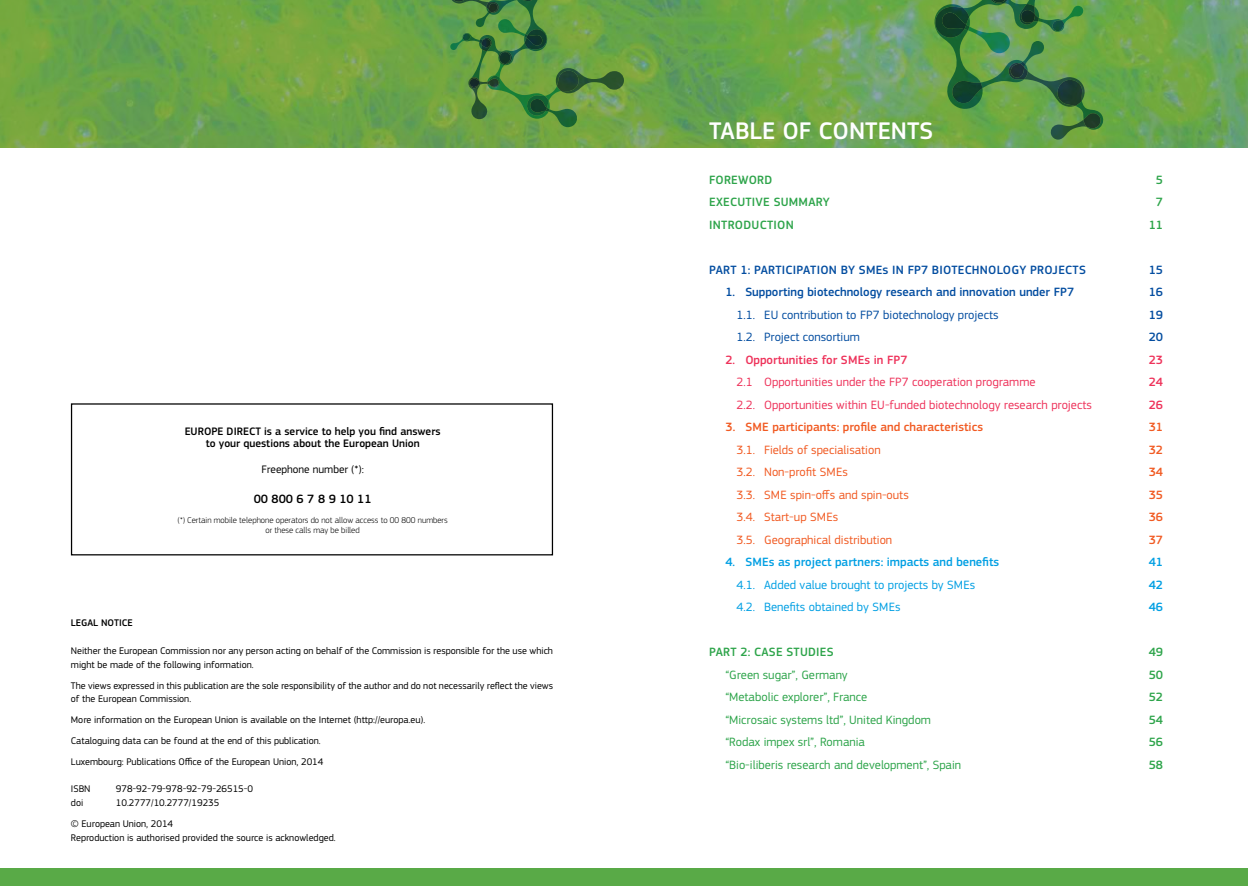
<style>
.page{position:relative;width:1248px;height:886px;background:#fff}
.page>*{position:absolute;margin:0;border:0;box-sizing:border-box;transform-origin:0 0}
.t1{font:500 25px "EC Square Sans Pro";color:#fff}
.t2{font:12.5px "EC Square Sans Pro";color:#2da44a}
.t3{font:12.5px "EC Square Sans Pro";color:#f15a22}
.t4{font:500 12.5px "EC Square Sans Pro";color:#034da0}
.t5{font:12.5px "EC Square Sans Pro";color:#ee325a}
.t6{font:500 12.5px "EC Square Sans Pro";color:#2da44a}
.t7{font:12.5px "EC Square Sans Pro";color:#034da0}
.t8{font:12.5px "EC Square Sans Pro";color:#009fe3}
.t9{font:500 12.5px "EC Square Sans Pro";color:#f15a22}
.t10{font:500 12.5px "EC Square Sans Pro";color:#009fe3}
.t11{font:500 12.5px "EC Square Sans Pro";color:#ee325a}
.t12{font:500 12.5px "EC Square Sans Pro";color:#000}
.t13{font:500 11.25px/12.4px "EC Square Sans Pro";color:#000;text-align:center}
.t14{font:11.25px "EC Square Sans Pro";color:#000}
.t15{font:10px/20.9px "EC Square Sans Pro";color:#000}
.t16{font:500 10px "EC Square Sans Pro";color:#000}
.t17{font:300 8.75px/9.6px "EC Square Sans Pro";color:#000;text-align:center}
</style>
<div class="page">
<svg style="left:0;top:0;width:1247px;height:148px;background:#6da54b"></svg>
<svg style="left:932px;top:0;width:172px;height:140px;background:#599346"></svg>
<div style="left:71px;top:403px;width:482px;height:152px;border:1px solid #000"></div>
<div style="left:0;top:868px;width:1247px;height:18px;background:#59aa47"></div>
<svg style="left:448px;top:0;width:176px;height:127px;background:#5f9542"></svg>
<p class="t13" style="left:185px;top:425px;width:257px">EUROPE DIRECT is a service to help you find answers to your questions about the European Union</p>
<p class="t14" style="left:261px;top:463px;width:104px">Freephone number (*):</p>
<p class="t12" style="left:254px;top:491px;width:119px">00 800 6 7 8 9 10 11</p>
<p class="t17" style="left:178px;top:515px;width:271px">(*) Certain mobile telephone operators do not allow access to 00 800 numbers or these calls may be billed</p>
<p class="t16" style="left:71px;top:617px;width:63px">LEGAL NOTICE</p>
<p class="t15" style="left:71px;top:644px;width:483px;line-height:13.8px">Neither the European Commission nor any person acting on behalf of the Commission is responsible for the use which might be made of the following information.</p>
<p class="t15" style="left:71px;top:678px;width:483px;line-height:13.8px">The views expressed in this publication are the sole responsibility of the author and do not necessarily reflect the views of the European Commission.</p>
<p class="t15" style="left:71px;top:709px;width:356px">More information on the European Union is available on the Internet (http://europa.eu).<br>Cataloguing data can be found at the end of this publication.<br>Luxembourg: Publications Office of the European Union, 2014</p>
<p class="t15" style="left:71px;top:778px;width:21px">ISBN</p>
<p class="t15" style="left:116px;top:778px;width:139px">978-92-79-978-92-79-26515-0</p>
<p class="t15" style="left:71px;top:792px;width:14px">doi</p>
<p class="t15" style="left:71px;top:792px;width:150px;text-indent:45px">10.2777/10.2777/19235 © European Union, 2014</p>
<p class="t15" style="left:71px;top:827px;width:266px">Reproduction is authorised provided the source is acknowledged.</p>
<h1 class="t1" style="left:709px;top:116px;width:226px">TABLE OF CONTENTS</h1>
<p class="t6" style="left:709px;top:172px;width:8px">fore</p>
<p class="t6" style="left:738px;top:172px;width:18px">word</p>
<p class="t6" style="left:1155px;top:172px;width:9px">5</p>
<p class="t6" style="left:709px;top:195px;width:22px">Executi</p>
<p class="t6" style="left:755px;top:195px;width:28px">ve summar</p>
<p class="t6" style="left:822px;top:195px;width:8px">y</p>
<p class="t6" style="left:1155px;top:195px;width:9px">7</p>
<p class="t6" style="left:709px;top:217px;width:12px">Introduction</p>
<p class="t6" style="left:1148px;top:217px;width:16px">11</p>
<p class="t4" style="left:709px;top:262px;width:15px">Part</p>
<p class="t4" style="left:740px;top:262px;width:28px">1: Participation</p>
<p class="t4" style="left:840px;top:262px;width:27px">by sme</p>
<p class="t4" style="left:882px;top:262px;width:57px">sin fp7 biotec</p>
<p class="t4" style="left:971px;top:262px;width:17px">hnolog</p>
<p class="t4" style="left:1019px;top:262px;width:47px">y projects</p>
<p class="t4" style="left:1148px;top:262px;width:16px">15</p>
<p class="t4" style="left:725px;top:285px;width:350px">1. Supporting biotechnology research and innovation under fp7</p>
<p class="t4" style="left:1148px;top:285px;width:16px">16</p>
<p class="t7" style="left:736px;top:307px;width:263px">1.1. Eu contribution to fp7 biotechnology projects</p>
<p class="t4" style="left:1148px;top:307px;width:16px">19</p>
<p class="t7" style="left:736px;top:330px;width:125px">1.2. Project consortium</p>
<p class="t4" style="left:1148px;top:330px;width:16px">20</p>
<p class="t11" style="left:725px;top:352px;width:124px">2. Opportunities for sme</p>
<p class="t11" style="left:864px;top:352px;width:45px">s in fp7</p>
<p class="t11" style="left:1148px;top:352px;width:16px">23</p>
<p class="t5" style="left:736px;top:375px;width:300px">2.1 Opportunities under the fp7 cooperation programme</p>
<p class="t11" style="left:1148px;top:375px;width:16px">24</p>
<p class="t5" style="left:736px;top:397px;width:357px">2.2. Opportunities within eu-funded biotechnology research projects</p>
<p class="t11" style="left:1148px;top:397px;width:16px">26</p>
<p class="t9" style="left:725px;top:420px;width:259px">3. Sme participants: profile and characteristics</p>
<p class="t9" style="left:1148px;top:420px;width:16px">31</p>
<p class="t3" style="left:736px;top:442px;width:145px">3.1. Fields of specialisation</p>
<p class="t9" style="left:1148px;top:442px;width:16px">32</p>
<p class="t3" style="left:736px;top:465px;width:113px">3.2. Non-profit smes</p>
<p class="t9" style="left:1148px;top:465px;width:16px">34</p>
<p class="t3" style="left:736px;top:487px;width:174px">3.3. Sme spin-offs and spin-outs</p>
<p class="t9" style="left:1148px;top:487px;width:16px">35</p>
<p class="t3" style="left:736px;top:510px;width:103px">3.4. Start-up smes</p>
<p class="t9" style="left:1148px;top:510px;width:16px">36</p>
<p class="t3" style="left:736px;top:532px;width:157px">3.5. Geographical distribution</p>
<p class="t9" style="left:1148px;top:532px;width:16px">37</p>
<p class="t10" style="left:725px;top:555px;width:275px">4. Smes as project partners: impacts and benefits</p>
<p class="t10" style="left:1148px;top:555px;width:16px">41</p>
<p class="t8" style="left:736px;top:577px;width:240px">4.1. Added value brought to projects by smes</p>
<p class="t10" style="left:1148px;top:577px;width:16px">42</p>
<p class="t8" style="left:736px;top:600px;width:165px">4.2. Benefits obtained by smes</p>
<p class="t10" style="left:1148px;top:600px;width:16px">46</p>
<p class="t6" style="left:709px;top:645px;width:15px">Part</p>
<p class="t6" style="left:740px;top:645px;width:29px">2: Case</p>
<p class="t6" style="left:786px;top:645px;width:7px">studies</p>
<p class="t6" style="left:1148px;top:645px;width:16px">49</p>
<p class="t2" style="left:725px;top:667px;width:124px">“Green sugar”, Germany</p>
<p class="t6" style="left:1148px;top:667px;width:16px">50</p>
<p class="t2" style="left:725px;top:690px;width:143px">“Metabolic explorer”, France</p>
<p class="t6" style="left:1148px;top:690px;width:16px">52</p>
<p class="t2" style="left:725px;top:712px;width:207px">“Microsaic systems ltd”, United Kingdom</p>
<p class="t6" style="left:1148px;top:712px;width:16px">54</p>
<p class="t2" style="left:725px;top:735px;width:141px">“Rodax impex srl”, Romania</p>
<p class="t6" style="left:1148px;top:735px;width:16px">56</p>
<p class="t2" style="left:725px;top:757px;width:237px">“Bio-iliberis research and development”, Spain</p>
<p class="t6" style="left:1148px;top:757px;width:16px">58</p>
</div>
